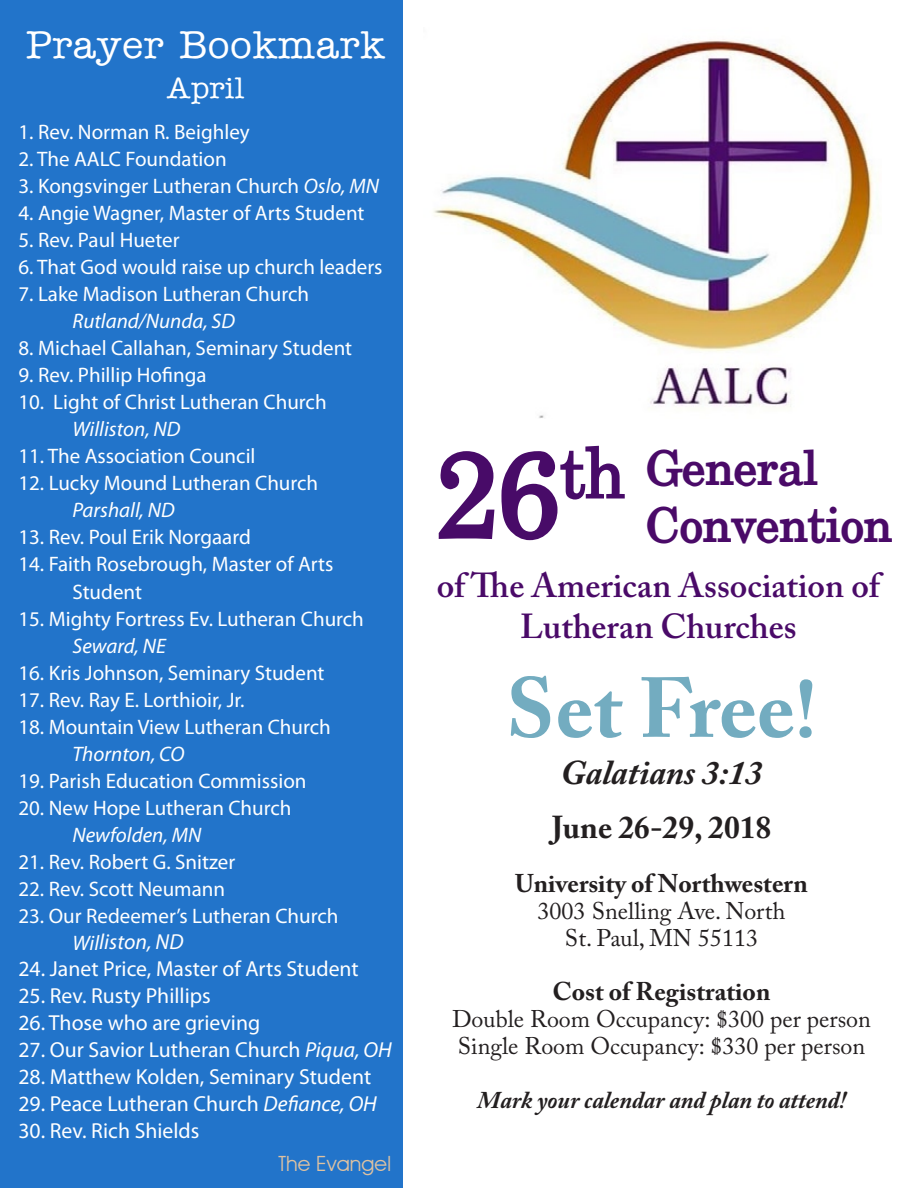
<style>
.page{position:relative;width:918px;height:1188px;background:#fff}
.page>*{position:absolute;margin:0;border:0;box-sizing:border-box;transform-origin:0 0}
.t1{font:700 118.8px "New Boston";color:#480b68;scale:.93 1}
.t2{font:700 84px "Adobe Caslon Pro";color:#73acc0}
.t3{font:700 68.55px "New Boston";color:#480b68;scale:.94 1}
.t4{font:700 48.3px "New Boston";color:#4a0a68;scale:.96 1}
.t5{font:39px "Memo Normal";letter-spacing:.01em;color:#fff}
.t6{font:600 34.5px/41.4px "Adobe Caslon Pro";color:#4a0a68;text-align:center}
.t7{font:italic 700 34.5px "Adobe Caslon Pro";color:#231f20}
.t8{font:700 31.5px "Adobe Caslon Pro";color:#231f20}
.t9{font:30px "Memo Normal";color:#fff}
.t10{font:700 25.5px "Adobe Caslon Pro";color:#231f20}
.t11{font:24px/27px "Adobe Caslon Pro";color:#231f20;text-align:center}
.t12{font:italic 700 24px "Adobe Caslon Pro";color:#231f20}
.t13{font:21.75px "Myriad Pro";color:#fff}
.t14{font:italic 21.75px "Myriad Pro";color:#fff}
.t15{font:21px/27px "Myriad Pro";color:#fff}
.t16{font:italic 21px "Myriad Pro";color:#fff}
.t17{font:21px "Advantage";color:#dfc2a1}
.s1{font-style:italic}
.s2{font-size:21px}
</style>
<div class="page">
<div style="left:0;top:0;width:403px;height:1188px;background:#2274ca"></div>
<img style="left:433px;top:39px;width:446px;height:379px">
<h3 class="t5" style="left:26px;top:19px;width:361px">Prayer Bookmark</h3>
<h3 class="t9" style="left:167px;top:69px;width:78px">April</h3>
<p class="t15" style="left:18px;top:119px;width:233px">1. Rev. Norman R. Beighley</p>
<p class="t15" style="left:18px;top:146px;width:210px">2. The AALC Foundation</p>
<p class="t15" style="left:18px;top:173px;width:362px">3. Kongsvinger Lutheran Church <span class="s1">Oslo, MN</span></p>
<p class="t15" style="left:18px;top:200px;width:348px">4. Angie Wagner, Master of Arts Student</p>
<p class="t15" style="left:18px;top:227px;width:163px">5. Rev. Paul Hueter</p>
<p class="t15" style="left:18px;top:254px;width:366px">6. That God would raise up church leaders</p>
<p class="t15" style="left:18px;top:281px;width:292px">7. Lake Madison Lutheran Church</p>
<p class="t16" style="left:72px;top:308px;width:164px">Rutland/Nunda, SD</p>
<p class="t15" style="left:18px;top:335px;width:335px">8. Michael Callahan, Seminary Student</p>
<p class="t15" style="left:18px;top:362px;width:190px">9. Rev. Phillip Hofinga</p>
<p class="t15" style="left:18px;top:389px;width:310px">10. Light of Christ Lutheran Church</p>
<p class="t16" style="left:72px;top:416px;width:110px">Williston, ND</p>
<p class="t15" style="left:18px;top:443px;width:239px">11. The Association Council</p>
<p class="t15" style="left:18px;top:470px;width:301px">12. Lucky Mound Lutheran Church</p>
<p class="t16" style="left:72px;top:497px;width:104px">Parshall, ND</p>
<p class="t15" style="left:18px;top:524px;width:234px">13. Rev. Poul Erik Norgaard</p>
<p class="t15" style="left:72px;top:551px;width:263px;text-indent:-54px">14. Faith Rosebrough, Master of Arts<br>Student</p>
<p class="t15" style="left:18px;top:605px;width:347px">15. Mighty Fortress Ev. Lutheran Church</p>
<p class="t16" style="left:72px;top:633px;width:95px">Seward, NE</p>
<p class="t15" style="left:18px;top:659px;width:308px">16. Kris Johnson, Seminary Student</p>
<p class="t15" style="left:18px;top:686px;width:228px">17. Rev. Ray E. Lorthioir, Jr.</p>
<p class="t15" style="left:18px;top:713px;width:314px">18. Mountain View Lutheran Church</p>
<p class="t16" style="left:72px;top:741px;width:114px">Thornton, CO</p>
<p class="t15" style="left:18px;top:767px;width:290px">19. Parish Education Commission</p>
<p class="t15" style="left:18px;top:794px;width:275px">20. New Hope Lutheran Church</p>
<p class="t16" style="left:72px;top:822px;width:131px">Newfolden, MN</p>
<p class="t15" style="left:18px;top:848px;width:218px">21. Rev. Robert G. Snitzer</p>
<p class="t15" style="left:18px;top:875px;width:208px">22. Rev. Scott Neumann</p>
<p class="t15" style="left:18px;top:902px;width:322px">23. Our Redeemer’s Lutheran Church</p>
<p class="t14" style="left:72px;top:929px;width:112px"><span class="s2">Wil</span>liston, ND</p>
<p class="t13" style="left:18px;top:956px;width:342px">24. Janet Price, Master of Arts Student</p>
<p class="t13" style="left:18px;top:983px;width:194px">25. Rev. Rusty Phillips</p>
<p class="t13" style="left:18px;top:1010px;width:243px">26. Those who are grieving</p>
<p class="t13" style="left:18px;top:1037px;width:375px">27. Our Savior Lutheran Church <span class="s1">Piqua, OH</span></p>
<p class="t13" style="left:18px;top:1064px;width:354px">28. Matthew Kolden, Seminary Student</p>
<p class="t13" style="left:18px;top:1091px;width:360px">29. Peace Lutheran Church <span class="s1">Defiance, OH</span></p>
<p class="t13" style="left:18px;top:1118px;width:183px">30. Rev. Rich Shields</p>
<p class="t17" style="left:278px;top:1151px;width:114px">The Evangel</p>
<h3 class="t3" style="left:560px;top:429px;width:70px">th</h3>
<h1 class="t1" style="left:436px;top:418px;width:134px">26</h1>
<h3 class="t4" style="left:646px;top:437px;width:181px">General</h3>
<h3 class="t4" style="left:646px;top:494px;width:258px">Convention</h3>
<h3 class="t6" style="left:437px;top:564px;width:445px">of The American Association of<br>Lutheran Churches</h3>
<h2 class="t2" style="left:506px;top:659px;width:312px">Set Free!</h2>
<h3 class="t7" style="left:560px;top:752px;width:204px">Galatians 3:13</h3>
<h3 class="t8" style="left:552px;top:809px;width:221px">June 26-29, 2018</h3>
<p class="t10" style="left:515px;top:868px;width:294px">University of Northwestern</p>
<p class="t11" style="left:538px;top:897px;width:249px">3003 Snelling Ave. North<br>St. Paul, MN 55113</p>
<p class="t10" style="left:553px;top:976px;width:219px">Cost of Registration</p>
<p class="t11" style="left:452px;top:1005px;width:420px;text-align:left">Double Room Occupancy: $300 per person<br>Single Room Occupancy: $330 per person</p>
<p class="t12" style="left:477px;top:1086px;width:370px">Mark your calendar and plan to attend!</p>
</div>
